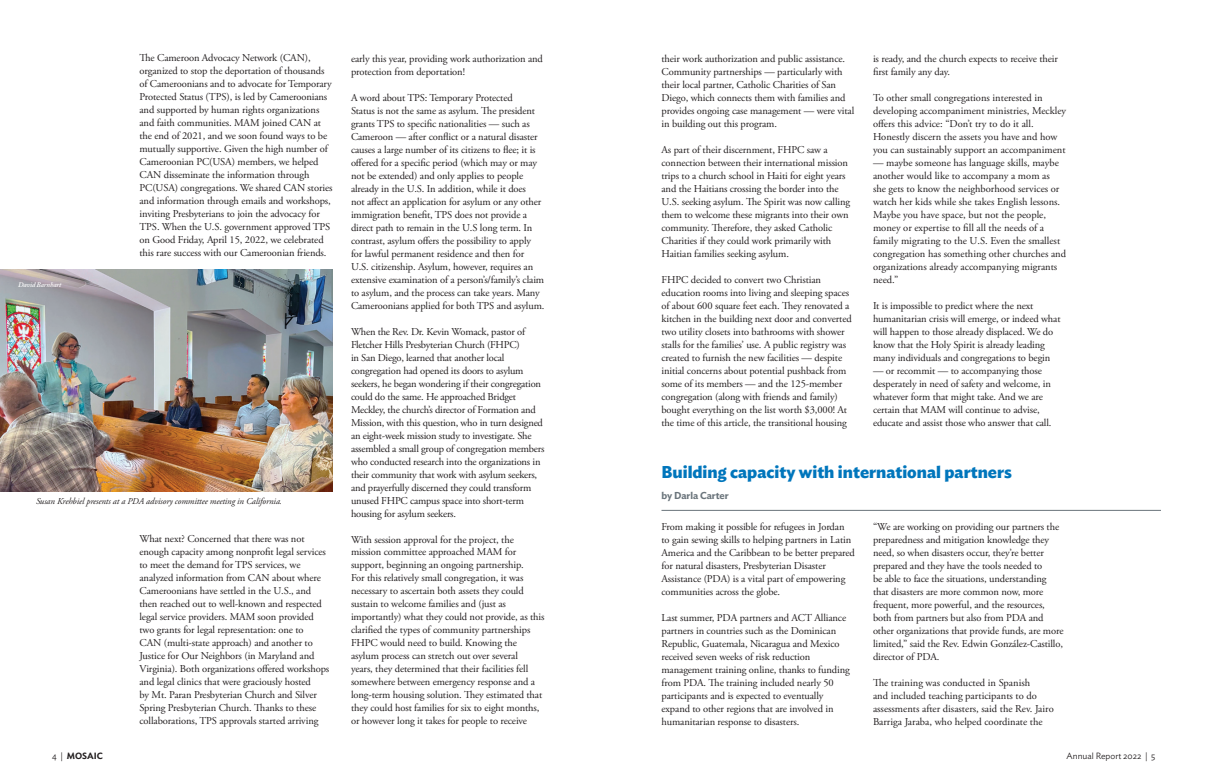
<style>
.page{position:relative;width:1206px;height:783px;background:#fff}
.page>*{position:absolute;margin:0;border:0;box-sizing:border-box;transform-origin:0 0}
.t1{font:700 17px "Ideal Sans";color:#0076bc}
.t2{font:10.5px/13px "Adobe Garamond Pro";letter-spacing:-.01em;color:#231f20}
.t3{font:600 10px "Ideal Sans";letter-spacing:-.01em;color:#6a747b}
.t4{font:italic 9px "Adobe Garamond Pro";letter-spacing:-.01em;color:#231f20}
.t5{font:300 9px "Ideal Sans";color:#231f20}
.t6{font:600 9px "Ideal Sans";color:#231f20}
.t7{font:italic 600 7px "Adobe Caslon Pro";letter-spacing:-.02em;color:#fff}
.s1{font-weight:300}
</style>
<div class="page">
<img style="left:0;top:270px;width:333px;height:221px">
<hr style="left:662px;top:510px;width:499px;height:1px;background:#6a747b">
<p class="t7" style="left:18px;top:280px;width:45px">David Barnhart</p>
<p class="t2" style="left:140px;top:52px;width:194px">The Cameroon Advocacy Network (CAN), organized to stop the deportation of thousands of Cameroonians and to advocate for Temporary Protected Status (TPS), is led by Cameroonians and supported by human rights organizations and faith communities. MAM joined CAN at the end of 2021, and we soon found ways to be mutually supportive. Given the high number of Cameroonian PC(USA) members, we helped CAN disseminate the information through PC(USA) congregations. We shared CAN stories and information through emails and workshops, inviting Presbyterians to join the advocacy for TPS. When the U.S. government approved TPS on Good Friday, April 15, 2022, we celebrated this rare success with our Cameroonian friends.</p>
<p class="t4" style="left:36px;top:495px;width:248px">Susan Krehbiel presents at a PDA advisory committee meeting in California.</p>
<p class="t2" style="left:140px;top:533px;width:191px">What next? Concerned that there was not enough capacity among nonprofit legal services to meet the demand for TPS services, we analyzed information from CAN about where Cameroonians have settled in the U.S., and then reached out to well-known and respected legal service providers. MAM soon provided two grants for legal representation: one to<br>CAN (multi-state approach) and another to Justice for Our Neighbors (in Maryland and Virginia). Both organizations offered workshops and legal clinics that were graciously hosted<br>by Mt. Paran Presbyterian Church and Silver Spring Presbyterian Church. Thanks to these collaborations, TPS approvals started arriving</p>
<p class="t2" style="left:351px;top:52px;width:193px">early this year, providing work authorization and protection from deportation!</p>
<p class="t2" style="left:351px;top:91px;width:195px">A word about TPS: Temporary Protected<br>Status is not the same as asylum. The president grants TPS to specific nationalities — such as Cameroon — after conflict or a natural disaster causes a large number of its citizens to flee; it is offered for a specific period (which may or may not be extended) and only applies to people already in the U.S. In addition, while it does<br>not affect an application for asylum or any other immigration benefit, TPS does not provide a direct path to remain in the U.S long term. In contrast, asylum offers the possibility to apply for lawful permanent residence and then for U.S. citizenship. Asylum, however, requires an extensive examination of a person’s/family’s claim to asylum, and the process can take years. Many Cameroonians applied for both TPS and asylum.</p>
<p class="t2" style="left:351px;top:325px;width:195px">When the Rev. Dr. Kevin Womack, pastor of Fletcher Hills Presbyterian Church (FHPC)<br>in San Diego, learned that another local congregation had opened its doors to asylum seekers, he began wondering if their congregation could do the same. He approached Bridget Meckley, the church’s director of Formation and Mission, with this question, who in turn designed an eight-week mission study to investigate. She assembled a small group of congregation members who conducted research into the organizations in their community that work with asylum seekers, and prayerfully discerned they could transform unused FHPC campus space into short-term housing for asylum seekers.</p>
<p class="t2" style="left:351px;top:533px;width:195px">With session approval for the project, the mission committee approached MAM for support, beginning an ongoing partnership.<br>For this relatively small congregation, it was necessary to ascertain both assets they could sustain to welcome families and (just as importantly) what they could not provide, as this clarified the types of community partnerships FHPC would need to build. Knowing the asylum process can stretch out over several<br>years, they determined that their facilities fell somewhere between emergency response and a long-term housing solution. They estimated that they could host families for six to eight months, or however long it takes for people to receive</p>
<p class="t2" style="left:662px;top:52px;width:194px">their work authorization and public assistance.<br>Community partnerships — particularly with their local partner, Catholic Charities of San Diego, which connects them with families and provides ongoing case management — were vital in building out this program.</p>
<p class="t2" style="left:662px;top:143px;width:190px">As part of their discernment, FHPC saw a connection between their international mission trips to a church school in Haiti for eight years and the Haitians crossing the border into the U.S. seeking asylum. The Spirit was now calling them to welcome these migrants into their own community. Therefore, they asked Catholic Charities if they could work primarily with Haitian families seeking asylum.</p>
<p class="t2" style="left:662px;top:273px;width:192px">FHPC decided to convert two Christian education rooms into living and sleeping spaces of about 600 square feet each. They renovated a kitchen in the building next door and converted two utility closets into bathrooms with shower stalls for the families’ use. A public registry was created to furnish the new facilities — despite initial concerns about potential pushback from some of its members — and the 125-member congregation (along with friends and family) bought everything on the list worth $3,000! At the time of this article, the transitional housing</p>
<p class="t2" style="left:873px;top:52px;width:186px">is ready, and the church expects to receive their first family any day.</p>
<p class="t2" style="left:873px;top:91px;width:195px">To other small congregations interested in developing accompaniment ministries, Meckley offers this advice: “Don’t try to do it all.<br>Honestly discern the assets you have and how you can sustainably support an accompaniment</p>
<p class="t2" style="left:873px;top:156px;width:195px">— maybe someone has language skills, maybe another would like to accompany a mom as<br>she gets to know the neighborhood services or watch her kids while she takes English lessons.<br>Maybe you have space, but not the people, money or expertise to fill all the needs of a family migrating to the U.S. Even the smallest congregation has something other churches and organizations already accompanying migrants need.”</p>
<p class="t2" style="left:873px;top:299px;width:189px">It is impossible to predict where the next humanitarian crisis will emerge, or indeed what will happen to those already displaced. We do know that the Holy Spirit is already leading many individuals and congregations to begin</p>
<p class="t2" style="left:873px;top:364px;width:180px">— or recommit — to accompanying those desperately in need of safety and welcome, in whatever form that might take. And we are certain that MAM will continue to advise, educate and assist those who answer that call.</p>
<h1 class="t1" style="left:662px;top:459px;width:352px">Building capacity with international partners</h1>
<p class="t3" style="left:662px;top:487px;width:69px">by Darla Carter</p>
<p class="t2" style="left:662px;top:520px;width:195px">From making it possible for refugees in Jordan to gain sewing skills to helping partners in Latin America and the Caribbean to be better prepared for natural disasters, Presbyterian Disaster Assistance (PDA) is a vital part of empowering communities across the globe.</p>
<p class="t2" style="left:662px;top:611px;width:190px">Last summer, PDA partners and ACT Alliance partners in countries such as the Dominican Republic, Guatemala, Nicaragua and Mexico received seven weeks of risk reduction management training online, thanks to funding from PDA. The training included nearly 50 participants and is expected to eventually expand to other regions that are involved in humanitarian response to disasters.</p>
<p class="t2" style="left:873px;top:520px;width:192px">“We are working on providing our partners the preparedness and mitigation knowledge they need, so when disasters occur, they’re better prepared and they have the tools needed to<br>be able to face the situations, understanding that disasters are more common now, more frequent, more powerful, and the resources, both from partners but also from PDA and other organizations that provide funds, are more limited,” said the Rev. Edwin González-Castillo, director of PDA.</p>
<p class="t2" style="left:873px;top:676px;width:182px">The training was conducted in Spanish<br>and included teaching participants to do assessments after disasters, said the Rev. Jairo Barriga Jaraba, who helped coordinate the</p>
<p class="t6" style="left:52px;top:749px;width:52px"><span class="s1">4 |</span> MOSAIC</p>
<p class="t5" style="left:1067px;top:749px;width:90px">Annual Report 2022 | 5</p>
</div>
